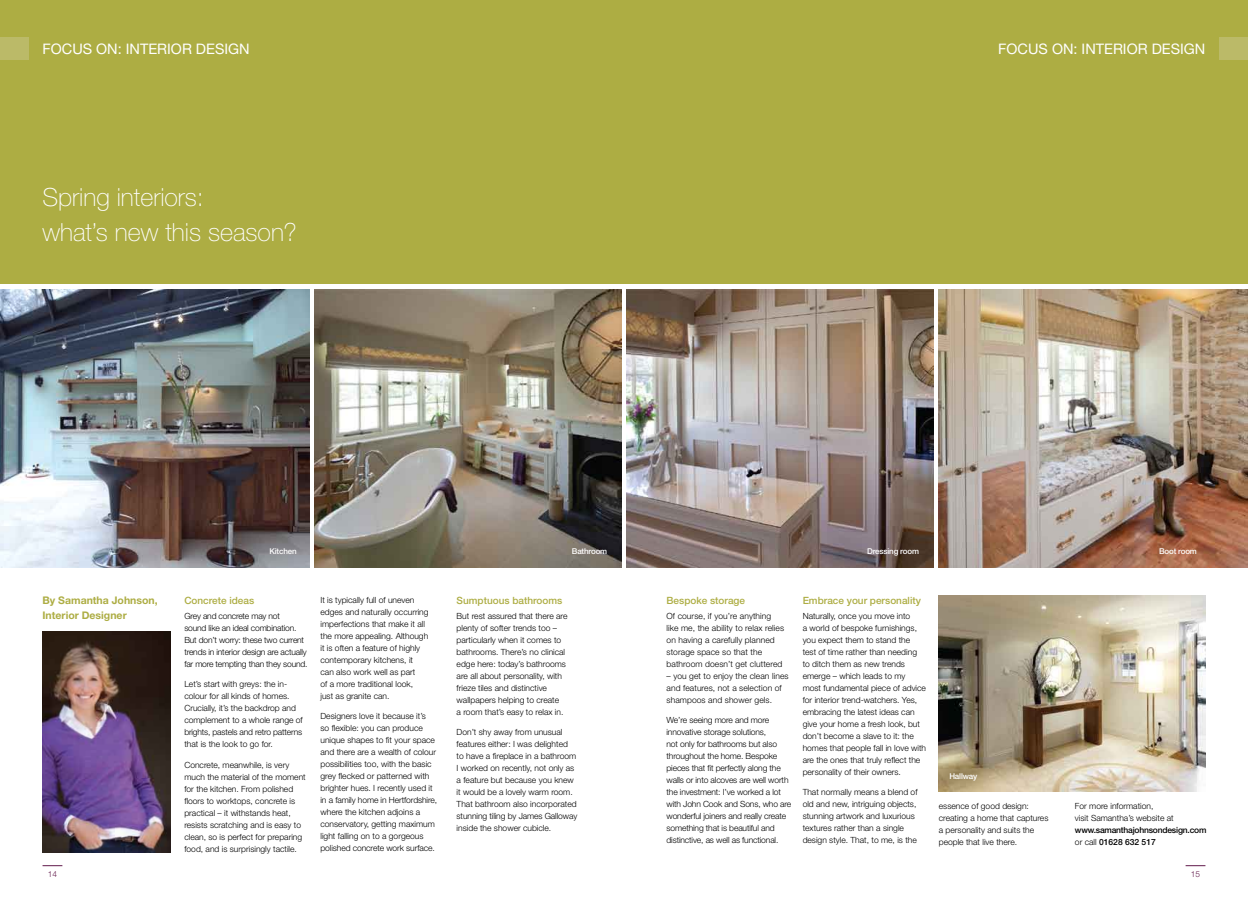
<style>
.page{position:relative;width:1248px;height:908px;background:#fff}
.page>*{position:absolute;margin:0;border:0;box-sizing:border-box;transform-origin:0 0}
.t1{font:100 25px/35px "Helvetica Neue";color:#fff}
.t2{font:14.5px "Helvetica Neue";color:#fff}
.t3{font:700 10.5px/15px "Helvetica Neue";color:#adad43}
.t4{font:500 10px "Helvetica Neue";color:#adad43}
.t5{font:300 8.5px/12px "Helvetica Neue";color:#000}
.t6{font:300 8.5px/12px "Helvetica Neue";letter-spacing:-.02em;color:#000}
.t7{font:500 8.5px/12px "Helvetica Neue";letter-spacing:-.025em;color:#000}
.t8{font:300 8.3px "Helvetica Neue";color:#621a4b}
.t9{font:500 8px "Helvetica Neue";letter-spacing:-.02em;color:#fff}
.s1{font-weight:300}
</style>
<div class="page">
<svg style="left:43px;top:865px;width:19px;height:1px"></svg>
<svg style="left:1185px;top:865px;width:20px;height:1px"></svg>
<img style="left:938px;top:595px;width:267px;height:196px">
<div style="left:0;top:0;width:1247px;height:283px;background:#adad43"></div>
<div style="left:0;top:37px;width:28px;height:23px;background:#bbba68"></div>
<div style="left:1219px;top:37px;width:28px;height:23px;background:#bbba68"></div>
<img style="left:0;top:289px;width:309px;height:278px">
<img style="left:315px;top:289px;width:306px;height:278px">
<img style="left:626px;top:289px;width:307px;height:278px">
<img style="left:43px;top:631px;width:127px;height:220px">
<img style="left:938px;top:289px;width:309px;height:278px">
<h2 class="t2" style="left:43px;top:40px;width:93px">FOCUS ON: INTERIOR</h2>
<h2 class="t2" style="left:196px;top:40px;width:10px">DESIGN</h2>
<h2 class="t2" style="left:998px;top:40px;width:93px">FOCUS ON: INTERIOR</h2>
<h2 class="t2" style="left:1151px;top:40px;width:10px">DESIGN</h2>
<h1 class="t1" style="left:43px;top:180px;width:256px">Spring interiors:<br>what’s new this season?</h1>
<p class="t9" style="left:269px;top:546px;width:29px">Kitchen</p>
<p class="t9" style="left:572px;top:546px;width:37px">Bathroom</p>
<p class="t3" style="left:43px;top:592px;width:117px">By Samantha Johnson,<br>Interior Designer</p>
<p class="t4" style="left:184px;top:594px;width:71px">Concrete ideas</p>
<p class="t6" style="left:184px;top:609px;width:125px">Grey and concrete may not<br>sound like an ideal combination.<br>But don’t worry: these two current trends in interior design are actually far more tempting than they sound.</p>
<p class="t5" style="left:184px;top:677px;width:120px">Let’s start with greys: the in&shy;colour for all kinds of homes.<br>Crucially, it’s the backdrop and complement to a whole range of brights, pastels and retro patterns that is the look to go for.</p>
<p class="t5" style="left:184px;top:758px;width:123px">Concrete, meanwhile, is very much the material of the moment for the kitchen. From polished floors to worktops, concrete is practical – it withstands heat, resists scratching and is easy to clean, so is perfect for preparing food, and is surprisingly tactile.</p>
<p class="t5" style="left:320px;top:593px;width:110px">It is typically full of uneven edges and naturally occurring imperfections that make it all the more appealing. Although it is often a feature of highly contemporary kitchens, it can also work well as part<br>of a more traditional look,<br>just as granite can.</p>
<p class="t5" style="left:320px;top:709px;width:118px">Designers love it because it’s<br>so flexible: you can produce unique shapes to fit your space and there are a wealth of colour possibilities too, with the basic grey flecked or patterned with brighter hues. I recently used it in a family home in Hertfordshire, where the kitchen adjoins a conservatory, getting maximum light falling on to a gorgeous polished concrete work surface.</p>
<p class="t4" style="left:456px;top:594px;width:107px">Sumptuous bathrooms</p>
<p class="t5" style="left:456px;top:609px;width:112px">But rest assured that there are plenty of softer trends too – particularly when it comes to bathrooms. There’s no clinical edge here: today’s bathrooms are all about personality, with frieze tiles and distinctive wallpapers helping to create<br>a room that’s easy to relax in.</p>
<p class="t5" style="left:456px;top:725px;width:122px">Don’t shy away from unusual features either: I was delighted<br>to have a fireplace in a bathroom<br>I worked on recently, not only as a feature but because you knew it would be a lovely warm room.<br>That bathroom also incorporated stunning tiling by James Galloway inside the shower cubicle.</p>
<p class="t9" style="left:867px;top:546px;width:53px">Dressing room</p>
<p class="t9" style="left:1158px;top:546px;width:39px">Boot room</p>
<p class="t4" style="left:666px;top:594px;width:80px">Bespoke storage</p>
<p class="t5" style="left:666px;top:609px;width:119px">Of course, if you’re anything like me, the ability to relax relies on having a carefully planned storage space so that the bathroom doesn’t get cluttered</p>
<p class="t5" style="left:666px;top:669px;width:124px">– you get to enjoy the clean lines and features, not a selection of shampoos and shower gels.</p>
<p class="t5" style="left:666px;top:713px;width:126px">We’re seeing more and more innovative storage solutions,<br>not only for bathrooms but also throughout the home. Bespoke pieces that fit perfectly along the walls or into alcoves are well worth the investment: I’ve worked a lot with John Cook and Sons, who are wonderful joiners and really create something that is beautiful and distinctive, as well as functional.</p>
<p class="t4" style="left:802px;top:594px;width:120px">Embrace your personality</p>
<p class="t5" style="left:802px;top:609px;width:125px">Naturally, once you move into<br>a world of bespoke furnishings, you expect them to stand the<br>test of time rather than needing to ditch them as new trends emerge – which leads to my<br>most fundamental piece of advice for interior trend-watchers. Yes, embracing the latest ideas can give your home a fresh look, but don’t become a slave to it: the homes that people fall in love with are the ones that truly reflect the personality of their owners.</p>
<p class="t5" style="left:802px;top:785px;width:116px">That normally means a blend of old and new, intriguing objects, stunning artwork and luxurious textures rather than a single design style. That, to me, is the</p>
<p class="t9" style="left:949px;top:771px;width:29px">Hallway</p>
<p class="t5" style="left:938px;top:799px;width:111px">essence of good design: creating a home that captures a personality and suits the people that live there.</p>
<p class="t5" style="left:1074px;top:799px;width:100px">For more information,<br>visit Samantha’s website at</p>
<p class="t7" style="left:1074px;top:823px;width:133px">www.samanthajohnsondesign.com <span class="s1">or call</span> 01628 632 517</p>
<p class="t8" style="left:48px;top:868px;width:11px">14</p>
<p class="t8" style="left:1190px;top:868px;width:11px">15</p>
</div>
